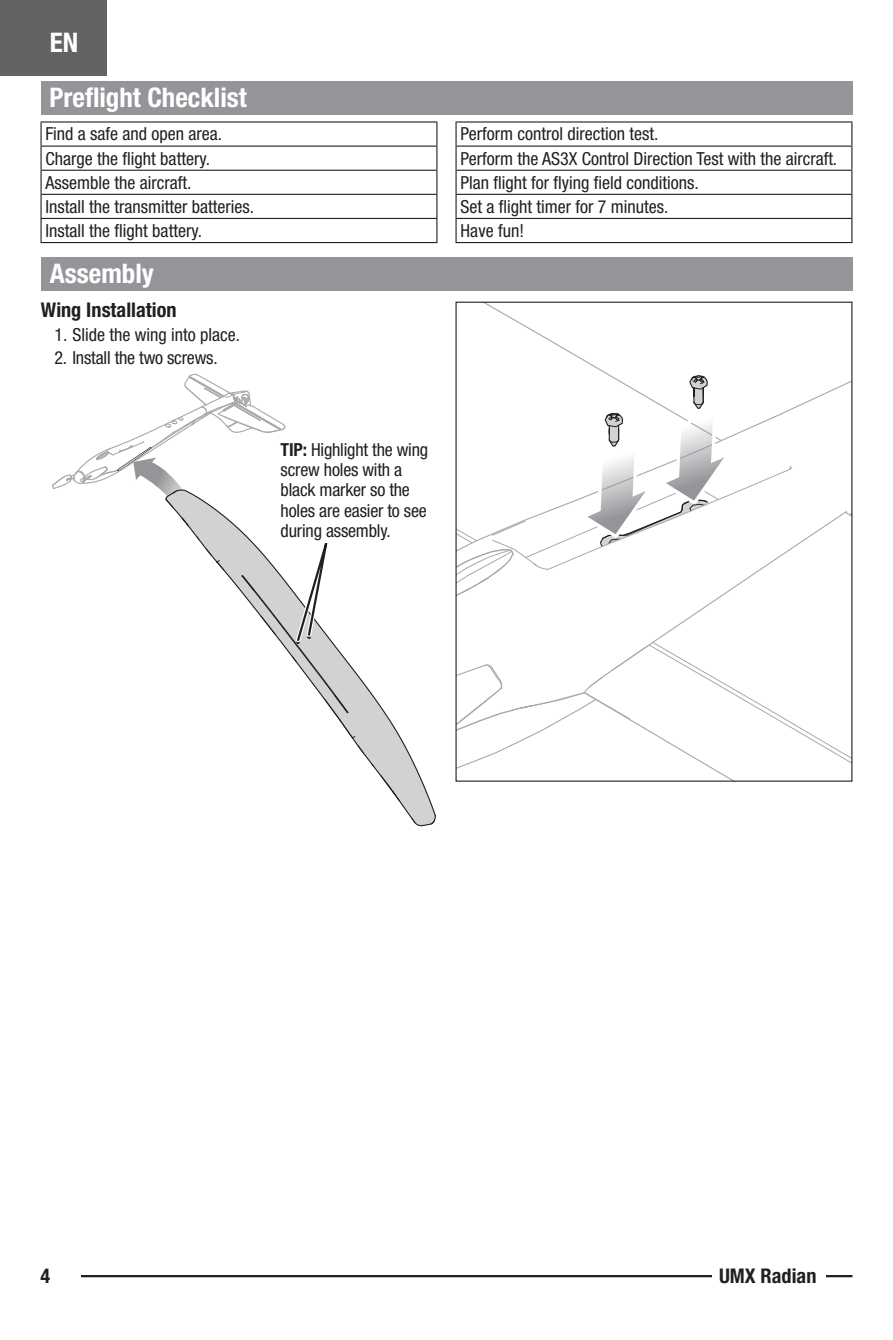
<style>
.page{position:relative;width:893px;height:1340px;background:#fff}
.page>*{position:absolute;margin:0;border:0;box-sizing:border-box;transform-origin:0 0}
.EFL_SM_Header{font:700 condensed 27px "Helvetica Neue LT Std";color:#fff}
.EFL_SM_SubHeader{font:700 condensed 20.25px "Helvetica Neue LT Std";color:#231f20}
.EFL_SM_Body_Copy{font:condensed 18px "Helvetica Neue LT Std";color:#231f20}
.EFL_SM_Numbered_List{font:condensed 18px/20.2px "Helvetica Neue LT Std";letter-spacing:-.01em;color:#231f20}
.s1{font-weight:700}
</style>
<div class="page">
<div style="left:0;top:0;width:107px;height:76px;background:#636366"></div>
<hr style="left:81px;top:1274px;width:771px;height:3px;background:#231f20">
<div style="left:712px;top:1268px;width:113px;height:15px;background:#fff"></div>
<hr style="left:40px;top:145px;width:397px;height:2px;background:#231f20">
<hr style="left:40px;top:170px;width:397px;height:1px;background:#231f20">
<hr style="left:40px;top:194px;width:397px;height:1px;background:#231f20">
<hr style="left:40px;top:218px;width:397px;height:1px;background:#231f20">
<hr style="left:40px;top:242px;width:397px;height:1px;background:#231f20">
<hr style="left:40px;top:121px;width:397px;height:2px;background:#231f20">
<hr style="left:40px;top:123px;width:2px;height:22px;background:#231f20">
<hr style="left:40px;top:147px;width:2px;height:23px;background:#231f20">
<hr style="left:40px;top:171px;width:2px;height:23px;background:#231f20">
<hr style="left:40px;top:195px;width:2px;height:23px;background:#231f20">
<hr style="left:40px;top:219px;width:2px;height:23px;background:#231f20">
<svg style="left:41px;top:122px;width:396px;height:120px"></svg>
<hr style="left:455px;top:121px;width:397px;height:2px;background:#231f20">
<hr style="left:455px;top:145px;width:397px;height:2px;background:#231f20">
<hr style="left:455px;top:170px;width:397px;height:1px;background:#231f20">
<hr style="left:455px;top:123px;width:2px;height:22px;background:#231f20">
<hr style="left:455px;top:147px;width:2px;height:23px;background:#231f20">
<hr style="left:455px;top:171px;width:2px;height:23px;background:#231f20">
<hr style="left:455px;top:195px;width:2px;height:23px;background:#231f20">
<hr style="left:455px;top:218px;width:397px;height:1px;background:#231f20">
<hr style="left:455px;top:219px;width:2px;height:23px;background:#231f20">
<svg style="left:456px;top:122px;width:396px;height:120px"></svg>
<hr style="left:455px;top:242px;width:397px;height:1px;background:#231f20">
<hr style="left:455px;top:194px;width:397px;height:1px;background:#231f20">
<div style="left:41px;top:256px;width:812px;height:34px;background:#939598"></div>
<div style="left:40px;top:81px;width:812px;height:34px;background:#939598"></div>
<svg style="left:363px;top:683px;width:73px;height:143px"></svg>
<svg style="left:52px;top:373px;width:312px;height:381px"></svg>
<svg style="left:457px;top:304px;width:393px;height:475px"></svg>
<h1 class="EFL_SM_Header" style="left:50px;top:26px;width:30px">EN</h1>
<p class="EFL_SM_Header" style="left:50px;top:81px;width:199px">Preflight Checklist</p>
<p class="EFL_SM_Body_Copy" style="left:46px;top:124px;width:178px">Find a safe and open area.</p>
<p class="EFL_SM_Body_Copy" style="left:46px;top:148px;width:166px">Charge the flight battery.</p>
<p class="EFL_SM_Body_Copy" style="left:46px;top:172px;width:147px">Assemble the aircraft.</p>
<p class="EFL_SM_Body_Copy" style="left:46px;top:196px;width:210px">Install the transmitter batteries.</p>
<p class="EFL_SM_Body_Copy" style="left:46px;top:220px;width:158px">Install the flight battery.</p>
<p class="EFL_SM_Header" style="left:50px;top:257px;width:105px">Assembly</p>
<p class="EFL_SM_SubHeader" style="left:41px;top:297px;width:137px">Wing Installation</p>
<p class="EFL_SM_Numbered_List" style="left:54px;top:325px;width:187px">1. Slide the wing into place.</p>
<p class="EFL_SM_Numbered_List" style="left:54px;top:347px;width:165px">2. Install the two screws.</p>
<p class="EFL_SM_Numbered_List" style="left:281px;top:439px;width:149px"><span class="s1">TIP:</span> Highlight the wing screw holes with a black marker so the holes are easier to see during assembly.</p>
<p class="EFL_SM_Body_Copy" style="left:461px;top:124px;width:199px">Perform control direction test.</p>
<p class="EFL_SM_Body_Copy" style="left:461px;top:148px;width:378px">Perform the AS3X Control Direction Test with the aircraft.</p>
<p class="EFL_SM_Body_Copy" style="left:461px;top:172px;width:240px">Plan flight for flying field conditions.</p>
<p class="EFL_SM_Body_Copy" style="left:461px;top:196px;width:209px">Set a flight timer for 7 minutes.</p>
<p class="EFL_SM_Body_Copy" style="left:461px;top:220px;width:65px">Have fun!</p>
<p class="EFL_SM_SubHeader" style="left:40px;top:1263px;width:11px">4</p>
<p class="EFL_SM_SubHeader" style="left:719px;top:1263px;width:99px">UMX Radian</p>
</div>
